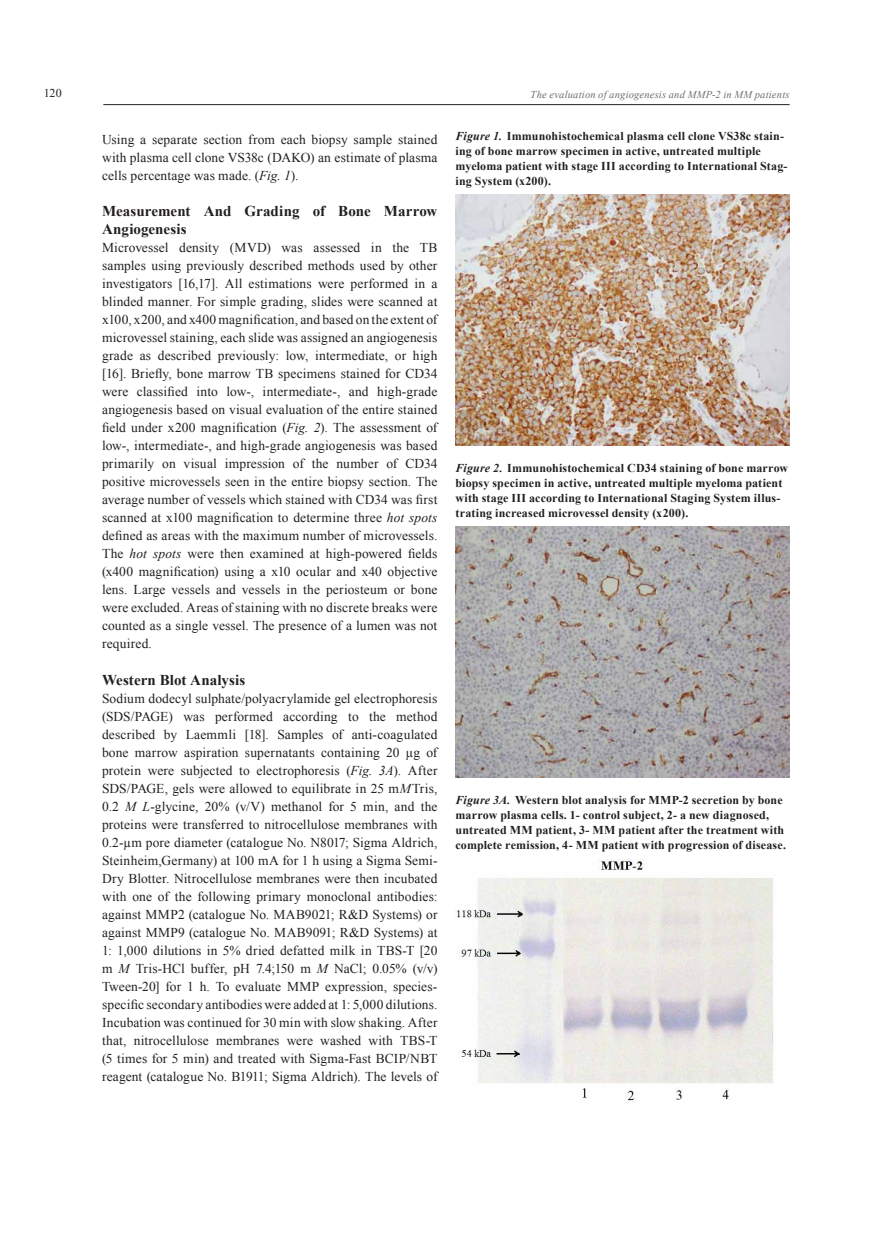
<style>
.page{position:relative;width:893px;height:1234px;background:#fff}
.page>*{position:absolute;margin:0;border:0;box-sizing:border-box;transform-origin:0 0}
.t1{font:700 15px/18px "Times New Roman";letter-spacing:.005em;color:#231f20}
.t2{font:13.5px/18px "Times New Roman";letter-spacing:.01em;color:#231f20;text-align:justify}
.t3{font:700 12px/15px "Times New Roman";letter-spacing:.01em;color:#231f20}
.t4{font:12px "Times New Roman";color:#231f20}
.t5{font:italic 10.5px "Times New Roman";letter-spacing:.02em;color:#6c6d70}
.s1{font-style:italic}
</style>
<div class="page">
<hr style="left:103px;top:104px;width:687px;height:1px;background:#231f20">
<img style="left:455px;top:195px;width:335px;height:250px">
<img style="left:455px;top:526px;width:335px;height:251px">
<img style="left:457px;top:859px;width:316px;height:242px">
<p class="t4" style="left:44px;top:85px;width:19px">120</p>
<p class="t2" style="left:102px;top:130px;width:337px">Using a separate section from each biopsy sample stained with plasma cell clone VS38c (DAKO) an estimate of plasma cells percentage was made. (<span class="s1">Fig. 1</span>).</p>
<p class="t1" style="left:102px;top:202px;width:337px">Measurement And Grading of Bone Marrow<br>Angiogenesis</p>
<p class="t2" style="left:102px;top:238px;width:337px">Microvessel density (MVD) was assessed in the TB samples using previously described methods used by other investigators [16,17]. All estimations were performed in a blinded manner. For simple grading, slides were scanned at x100, x200, and x400 magnification, and based on the extent of microvessel staining, each slide was assigned an angiogenesis grade as described previously: low, intermediate, or high [16]. Briefly, bone marrow TB specimens stained for CD34 were classified into low-, intermediate-, and high-grade angiogenesis based on visual evaluation of the entire stained field under x200 magnification (<span class="s1">Fig. 2</span>). The assessment of low-, intermediate-, and high-grade angiogenesis was based primarily on visual impression of the number of CD34 positive microvessels seen in the entire biopsy section. The average number of vessels which stained with CD34 was first scanned at x100 magnification to determine three <span class="s1">hot spots </span>defined as areas with the maximum number of microvessels.<br>The <span class="s1">hot spots</span> were then examined at high-powered fields (x400 magnification) using a x10 ocular and x40 objective lens. Large vessels and vessels in the periosteum or bone were excluded. Areas of staining with no discrete breaks were counted as a single vessel. The presence of a lumen was not required.</p>
<p class="t1" style="left:102px;top:670px;width:145px">Western Blot Analysis</p>
<p class="t2" style="left:102px;top:688px;width:337px">Sodium dodecyl sulphate/polyacrylamide gel electrophoresis (SDS/PAGE) was performed according to the method described by Laemmli [18]. Samples of anti-coagulated bone marrow aspiration supernatants containing 20 μg of protein were subjected to electrophoresis (<span class="s1">Fig. 3A</span>). After SDS/PAGE, gels were allowed to equilibrate in 25 m<span class="s1">M</span>Tris, 0.2 <span class="s1">M L</span>-glycine, 20% (v/V) methanol for 5 min, and the proteins were transferred to nitrocellulose membranes with 0.2-µm pore diameter (catalogue No. N8017; Sigma Aldrich, Steinheim,Germany) at 100 mA for 1 h using a Sigma Semi-Dry Blotter. Nitrocellulose membranes were then incubated with one of the following primary monoclonal antibodies: against MMP2 (catalogue No. MAB9021; R&amp;D Systems) or against MMP9 (catalogue No. MAB9091; R&amp;D Systems) at 1: 1,000 dilutions in 5% dried defatted milk in TBS-T [20 m <span class="s1">M</span> Tris-HCl buffer, pH 7.4;150 m <span class="s1">M</span> NaCl; 0.05% (v/v)<br>Tween-20] for 1 h. To evaluate MMP expression, species&shy;specific secondary antibodies were added at 1: 5,000 dilutions.<br>Incubation was continued for 30 min with slow shaking. After that, nitrocellulose membranes were washed with TBS-T (5 times for 5 min) and treated with Sigma-Fast BCIP/NBT reagent (catalogue No. B1911; Sigma Aldrich). The levels of</p>
<p class="t5" style="left:530px;top:87px;width:261px">The evaluation of angiogenesis and MMP-2 in MM patients</p>
<p class="t3" style="left:455px;top:128px;width:334px"><span class="s1">Figure 1.</span> Immunohistochemical plasma cell clone VS38c stain&shy;ing of bone marrow specimen in active, untreated multiple myeloma patient with stage III according to International Stag&shy;ing System (x200).</p>
<p class="t3" style="left:455px;top:460px;width:334px"><span class="s1">Figure 2.</span> Immunohistochemical CD34 staining of bone marrow biopsy specimen in active, untreated multiple myeloma patient with stage III according to International Staging System illus&shy;trating increased microvessel density (x200).</p>
<p class="t3" style="left:455px;top:792px;width:332px"><span class="s1">Figure 3A.</span> Western blot analysis for MMP-2 secretion by bone marrow plasma cells. 1- control subject, 2- a new diagnosed, untreated MM patient, 3- MM patient after the treatment with complete remission, 4- MM patient with progression of disease.</p>
</div>
